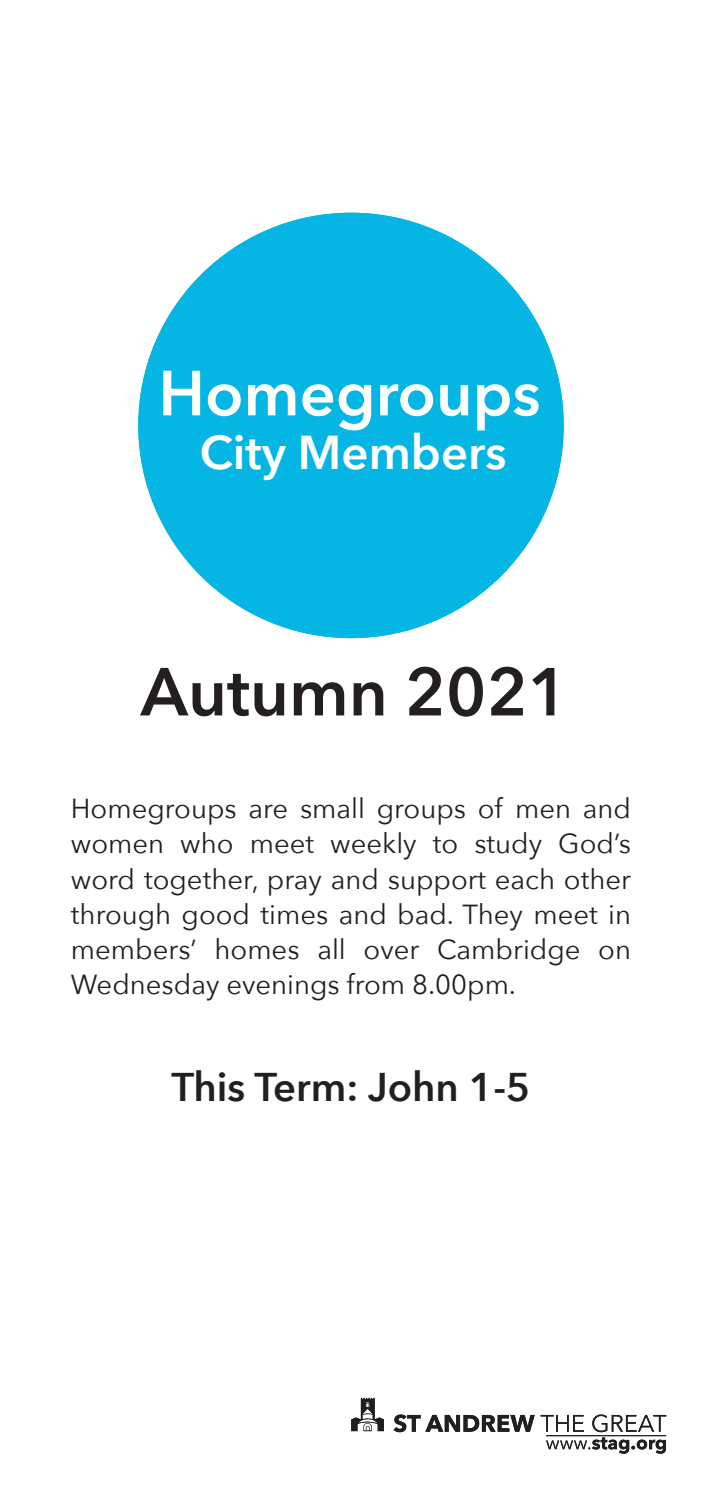
<style>
.page{position:relative;width:702px;height:1489px;background:#fff}
.page>*{position:absolute;margin:0;border:0;box-sizing:border-box;transform-origin:0 0}
.t1{font:600 67.25px "Avenir Next";color:#231f20}
.t2{font:600 63px "Avenir Next";color:#fff}
.t3{font:600 47.5px "Avenir Next";color:#fff}
.t4{font:600 40px "Avenir Next";color:#231f20}
.t5{font:27.5px/35px "Avenir Next";color:#231f20;text-align:justify}
</style>
<div class="page">
<div style="left:138px;top:213px;width:425px;height:425px;background:#05b6e4;border-radius:50%"></div>
<svg style="left:351px;top:1397px;width:33px;height:33px"></svg>
<svg style="left:393px;top:1414px;width:141px;height:17px"></svg>
<svg style="left:540px;top:1414px;width:44px;height:17px"></svg>
<svg style="left:592px;top:1414px;width:74px;height:17px"></svg>
<svg style="left:546px;top:1437px;width:120px;height:16px"></svg>
<hr style="left:546px;top:1434px;width:120px;height:1px;background:#1f1e21">
<h2 class="t2" style="left:158px;top:352px;width:383px">Homegroups</h2>
<h3 class="t3" style="left:200px;top:421px;width:308px">City Members</h3>
<h1 class="t1" style="left:140px;top:648px;width:429px">Autumn 2021</h1>
<p class="t5" style="left:71px;top:792px;width:561px">Homegroups are small groups of men and women who meet weekly to study God’s word together, pray and support each other through good times and bad. They meet in members’ homes all over Cambridge on Wednesday evenings from 8.00pm.</p>
<h3 class="t4" style="left:171px;top:1061px;width:360px">This Term: John 1-5</h3>
</div>
